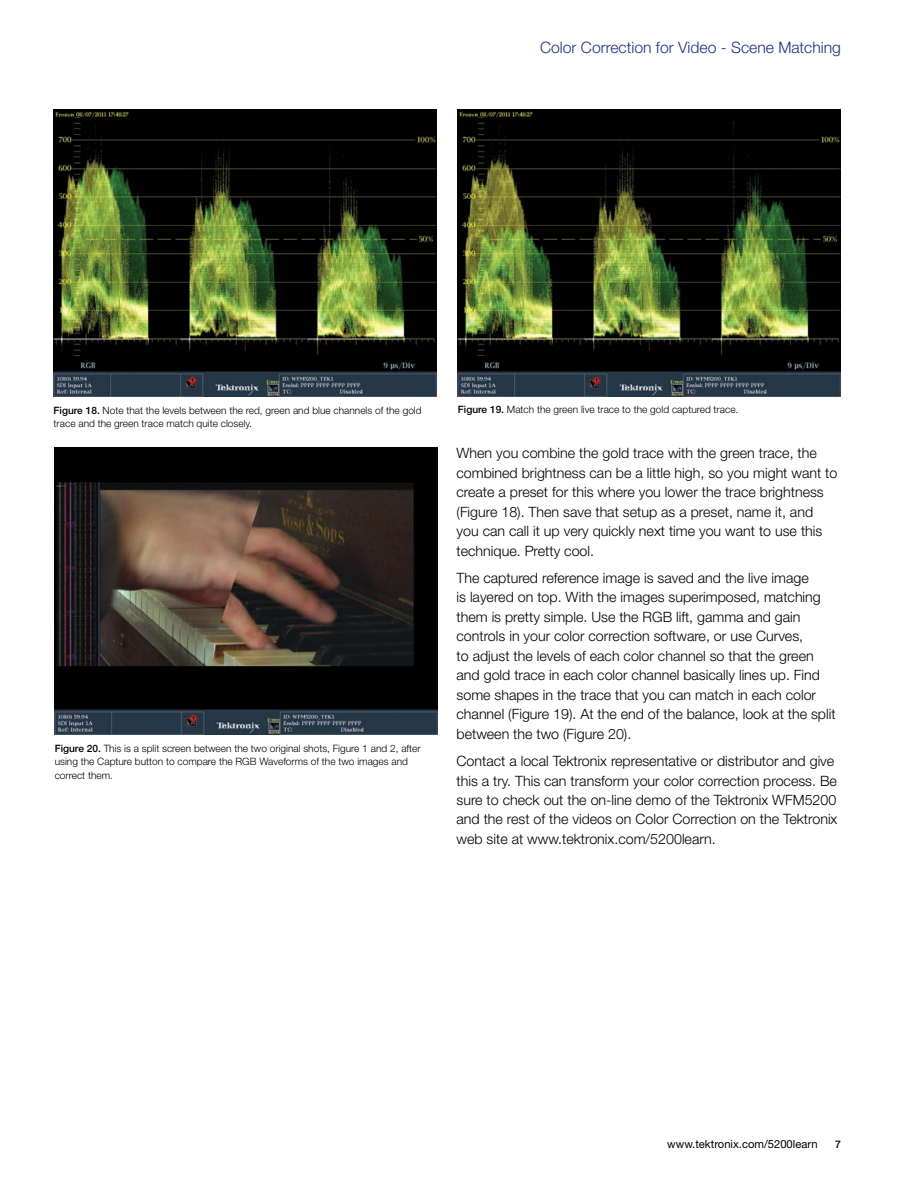
<style>
.page{position:relative;width:918px;height:1188px;background:#fff}
.page>*{position:absolute;margin:0;border:0;box-sizing:border-box;transform-origin:0 0}
.t1{font:300 15.75px "Helvetica Neue";color:#1b3281}
.t2{font:300 14.25px/19.5px "Helvetica Neue";color:#000}
.t3{font:11.25px "Helvetica Neue";color:#000}
.t4{font:500 10.5px "Helvetica Neue";color:#000}
.t5{font:300 10.2px/13.5px "Helvetica Neue";color:#000}
.s1{font-weight:500}
</style>
<div class="page">
<img style="left:53px;top:109px;width:383px;height:288px">
<img style="left:54px;top:447px;width:383px;height:288px">
<img style="left:457px;top:109px;width:383px;height:288px">
<p class="t1" style="left:540px;top:37px;width:302px">Color Correction for Video - Scene Matching</p>
<p class="t5" style="left:54px;top:403px;width:370px"><span class="s1">Figure 18.</span> Note that the levels between the red, green and blue channels of the gold trace and the green trace match quite closely.</p>
<p class="t5" style="left:55px;top:741px;width:367px"><span class="s1">Figure 20.</span> This is a split screen between the two original shots, Figure 1 and 2, after using the Capture button to compare the RGB Waveforms of the two images and correct them.</p>
<p class="t5" style="left:458px;top:403px;width:282px"><span class="s1">Figure 19.</span> Match the green live trace to the gold captured trace.</p>
<p class="t2" style="left:457px;top:443px;width:382px">When you combine the gold trace with the green trace, the combined brightness can be a little high, so you might want to create a preset for this where you lower the trace brightness (Figure 18). Then save that setup as a preset, name it, and you can call it up very quickly next time you want to use this technique. Pretty cool.</p>
<p class="t2" style="left:457px;top:568px;width:381px">The captured reference image is saved and the live image<br>is layered on top. With the images superimposed, matching them is pretty simple. Use the RGB lift, gamma and gain controls in your color correction software, or use Curves,<br>to adjust the levels of each color channel so that the green and gold trace in each color channel basically lines up. Find some shapes in the trace that you can match in each color channel (Figure 19). At the end of the balance, look at the split between the two (Figure 20).</p>
<p class="t2" style="left:457px;top:751px;width:382px">Contact a local Tektronix representative or distributor and give this a try. This can transform your color correction process. Be sure to check out the on-line demo of the Tektronix WFM5200 and the rest of the videos on Color Correction on the Tektronix web site at www.tektronix.com/5200learn.</p>
<p class="t3" style="left:667px;top:1138px;width:152px">www.tektronix.com/5200learn</p>
<p class="t4" style="left:835px;top:1138px;width:7px">7</p>
</div>
